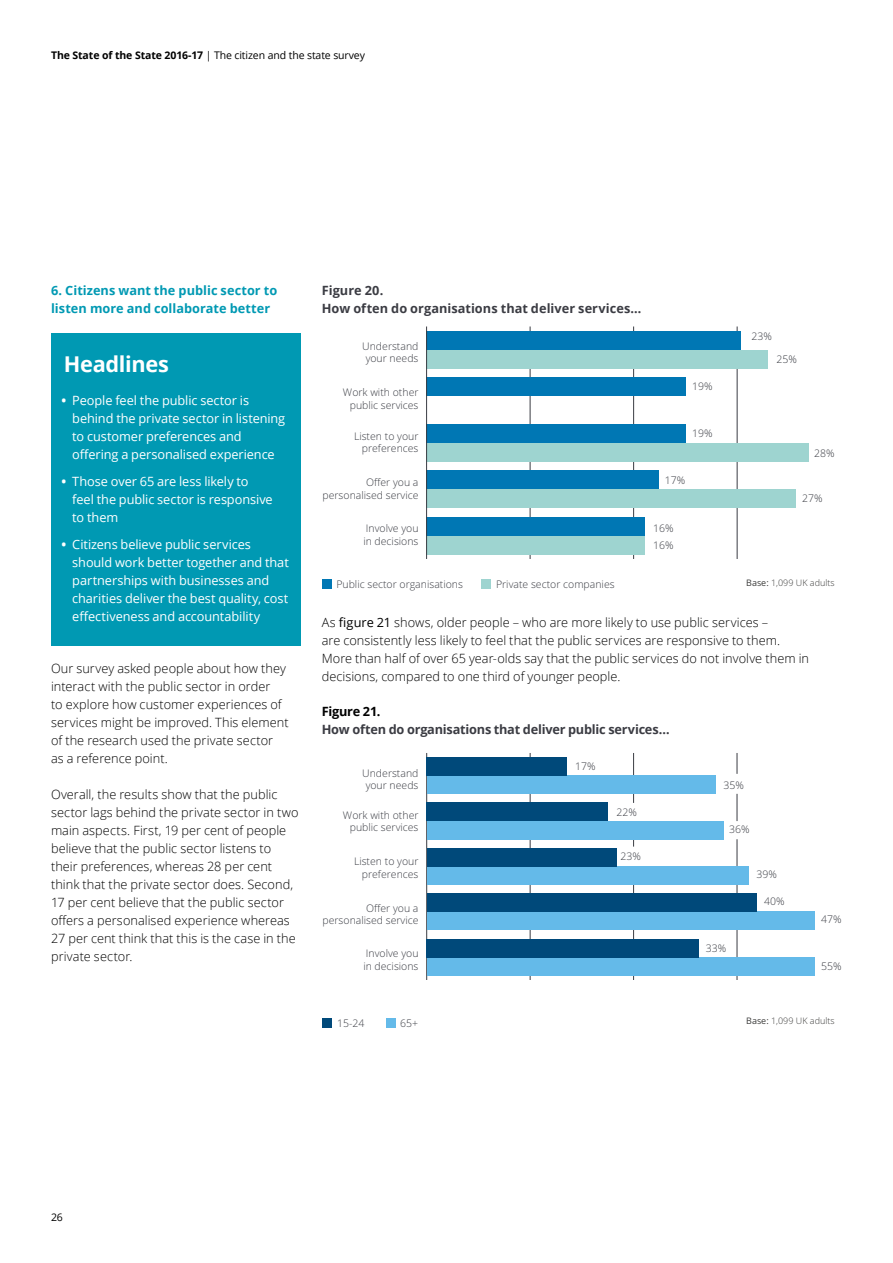
<style>
.page{position:relative;width:893px;height:1263px;background:#fff}
.page>*{position:absolute;margin:0;border:0;box-sizing:border-box;transform-origin:0 0}
.t1{font:700 21.75px "Open Sans";letter-spacing:-.015em;color:#fff}
.t2{font:300 12.75px/18px "Open Sans";letter-spacing:.005em;color:#000}
.t3{font:12.75px/18px "Open Sans";letter-spacing:-.005em;color:#fff}
.t4{font:700 12.75px/18px "Open Sans";color:#3b3c43}
.t5{font:700 12.75px/18px "Open Sans";color:#0099b3}
.t6{font:700 12.75px "Open Sans";letter-spacing:-.015em;color:#000}
.t7{font:300 10.5px/12.6px "Open Sans";color:#3a3c43;text-align:right}
.t8{font:10.5px "Open Sans";letter-spacing:-.01em;color:#000}
.t9{font:300 9px "Open Sans";color:#3c3c3b}
.s1{font-weight:700}
.s2{font-weight:400}
</style>
<div class="page">
<hr style="left:530px;top:326px;width:1px;height:233px;background:#3a3c43">
<hr style="left:633px;top:326px;width:1px;height:233px;background:#3a3c43">
<hr style="left:737px;top:326px;width:1px;height:233px;background:#3a3c43">
<div style="left:427px;top:350px;width:341px;height:18px;background:#9ed4d0"></div>
<div style="left:427px;top:443px;width:382px;height:18px;background:#9ed4d0"></div>
<div style="left:427px;top:489px;width:369px;height:19px;background:#9ed4d0"></div>
<div style="left:427px;top:536px;width:218px;height:18px;background:#9ed4d0"></div>
<div style="left:427px;top:331px;width:314px;height:19px;background:#0077b4"></div>
<div style="left:427px;top:378px;width:259px;height:18px;background:#0077b4"></div>
<div style="left:427px;top:424px;width:259px;height:19px;background:#0077b4"></div>
<div style="left:427px;top:471px;width:232px;height:18px;background:#0077b4"></div>
<div style="left:427px;top:517px;width:218px;height:19px;background:#0077b4"></div>
<div style="left:322px;top:579px;width:9px;height:10px;background:#0077b4"></div>
<div style="left:481px;top:579px;width:10px;height:10px;background:#9ed4d0"></div>
<div style="left:322px;top:1018px;width:10px;height:10px;background:#00497a"></div>
<div style="left:386px;top:1018px;width:9px;height:10px;background:#64bae9"></div>
<hr style="left:426px;top:326px;width:1px;height:233px;background:#3a3c43">
<hr style="left:426px;top:753px;width:1px;height:227px;background:#3a3c43">
<hr style="left:530px;top:753px;width:1px;height:227px;background:#3a3c43">
<hr style="left:633px;top:753px;width:1px;height:50px;background:#3a3c43">
<hr style="left:633px;top:866px;width:1px;height:114px;background:#3a3c43">
<svg style="left:737px;top:753px;width:1px;height:21px"></svg>
<svg style="left:737px;top:794px;width:1px;height:27px"></svg>
<hr style="left:737px;top:839px;width:1px;height:141px;background:#3a3c43">
<div style="left:427px;top:776px;width:288px;height:18px;background:#64bae9"></div>
<div style="left:427px;top:821px;width:297px;height:18px;background:#64bae9"></div>
<div style="left:427px;top:866px;width:321px;height:19px;background:#64bae9"></div>
<div style="left:427px;top:912px;width:387px;height:18px;background:#64bae9"></div>
<div style="left:427px;top:957px;width:387px;height:18px;background:#64bae9"></div>
<div style="left:427px;top:757px;width:140px;height:19px;background:#00497a"></div>
<div style="left:427px;top:803px;width:181px;height:18px;background:#00497a"></div>
<div style="left:427px;top:848px;width:189px;height:18px;background:#00497a"></div>
<div style="left:427px;top:894px;width:330px;height:18px;background:#00497a"></div>
<div style="left:427px;top:939px;width:272px;height:18px;background:#00497a"></div>
<div style="left:51px;top:333px;width:249px;height:312px;background:#0099b3"></div>
<p class="t8" style="left:51px;top:48px;width:315px"><span class="s1">The State of the State 2016-17</span> | The citizen and the state survey</p>
<p class="t5" style="left:51px;top:281px;width:228px">6. Citizens want the public sector to listen more and collaborate better</p>
<p class="t4" style="left:322px;top:281px;width:321px">Figure 20.<br>How often do organisations that deliver services…</p>
<h1 class="t1" style="left:64px;top:349px;width:107px">Headlines</h1>
<p class="t3" style="left:72px;top:391px;width:214px;text-indent:-11px"><span class="s1">•</span> People feel the public sector is behind the private sector in listening to customer preferences and offering a personalised experience</p>
<p class="t3" style="left:72px;top:472px;width:202px;text-indent:-11px"><span class="s1">•</span> Those over 65 are less likely to feel the public sector is responsive to them</p>
<p class="t3" style="left:72px;top:535px;width:218px;text-indent:-11px"><span class="s1">•</span> Citizens believe public services should work better together and that partnerships with businesses and charities deliver the best quality, cost effectiveness and accountability</p>
<p class="t2" style="left:51px;top:659px;width:239px">Our survey asked people about how they interact with the public sector in order<br>to explore how customer experiences of services might be improved. This element of the research used the private sector as a reference point.</p>
<p class="t2" style="left:51px;top:785px;width:249px">Overall, the results show that the public sector lags behind the private sector in two main aspects. First, 19 per cent of people believe that the public sector listens to their preferences, whereas 28 per cent think that the private sector does. Second, 17 per cent believe that the public sector offers a personalised experience whereas 27 per cent think that this is the case in the private sector.</p>
<p class="t7" style="left:362px;top:339px;width:58px;text-align:center">Understand your needs</p>
<p class="t7" style="left:343px;top:386px;width:77px">Work with other public services</p>
<p class="t7" style="left:354px;top:429px;width:66px">Listen to your preferences</p>
<p class="t7" style="left:323px;top:476px;width:97px">Offer you a personalised service</p>
<p class="t7" style="left:363px;top:521px;width:57px;text-align:left">Involve you in decisions</p>
<p class="t7" style="left:336px;top:578px;width:128px">Public sector organisations</p>
<p class="t7" style="left:496px;top:578px;width:120px">Private sector companies</p>
<p class="t7" style="left:692px;top:380px;width:22px">19%</p>
<p class="t7" style="left:692px;top:426px;width:22px">19%</p>
<p class="t7" style="left:665px;top:474px;width:22px">17%</p>
<p class="t7" style="left:653px;top:519px;width:22px;line-height:16.8px;text-align:left">16%<br>16%</p>
<p class="t7" style="left:751px;top:330px;width:22px">23%</p>
<p class="t7" style="left:776px;top:353px;width:22px">25%</p>
<p class="t7" style="left:814px;top:446px;width:22px">28%</p>
<p class="t7" style="left:802px;top:491px;width:22px">27%</p>
<p class="t9" style="left:746px;top:576px;width:90px"><span class="s2">Base:</span> 1,099 UK adults</p>
<p class="t2" style="left:322px;top:613px;width:489px">As <span class="s2">figure 21</span> shows, older people – who are more likely to use public services –<br>are consistently less likely to feel that the public services are responsive to them.<br>More than half of over 65 year-olds say that the public services do not involve them in decisions, compared to one third of younger people.</p>
<p class="t6" style="left:322px;top:703px;width:60px">Figure 21.</p>
<p class="t4" style="left:322px;top:720px;width:349px">How often do organisations that deliver public services…</p>
<p class="t7" style="left:362px;top:766px;width:58px;text-align:center">Understand your needs</p>
<p class="t7" style="left:343px;top:808px;width:77px">Work with other public services</p>
<p class="t7" style="left:354px;top:855px;width:66px">Listen to your preferences</p>
<p class="t7" style="left:323px;top:901px;width:97px">Offer you a personalised service</p>
<p class="t7" style="left:363px;top:947px;width:57px;text-align:left">Involve you in decisions</p>
<p class="t7" style="left:337px;top:1016px;width:29px">15-24</p>
<p class="t7" style="left:400px;top:1016px;width:19px">65+</p>
<p class="t7" style="left:575px;top:759px;width:22px">17%</p>
<p class="t7" style="left:616px;top:806px;width:22px">22%</p>
<p class="t7" style="left:620px;top:850px;width:22px">23%</p>
<p class="t7" style="left:724px;top:778px;width:22px">35%</p>
<p class="t7" style="left:729px;top:823px;width:22px">36%</p>
<p class="t7" style="left:706px;top:941px;width:22px">33%</p>
<p class="t7" style="left:757px;top:867px;width:22px">39%</p>
<p class="t7" style="left:764px;top:894px;width:22px">40%</p>
<p class="t7" style="left:821px;top:913px;width:22px">47%</p>
<p class="t7" style="left:821px;top:959px;width:22px">55%</p>
<p class="t9" style="left:746px;top:1015px;width:90px"><span class="s2">Base:</span> 1,099 UK adults</p>
<p class="t8" style="left:51px;top:1210px;width:13px">26</p>
</div>
